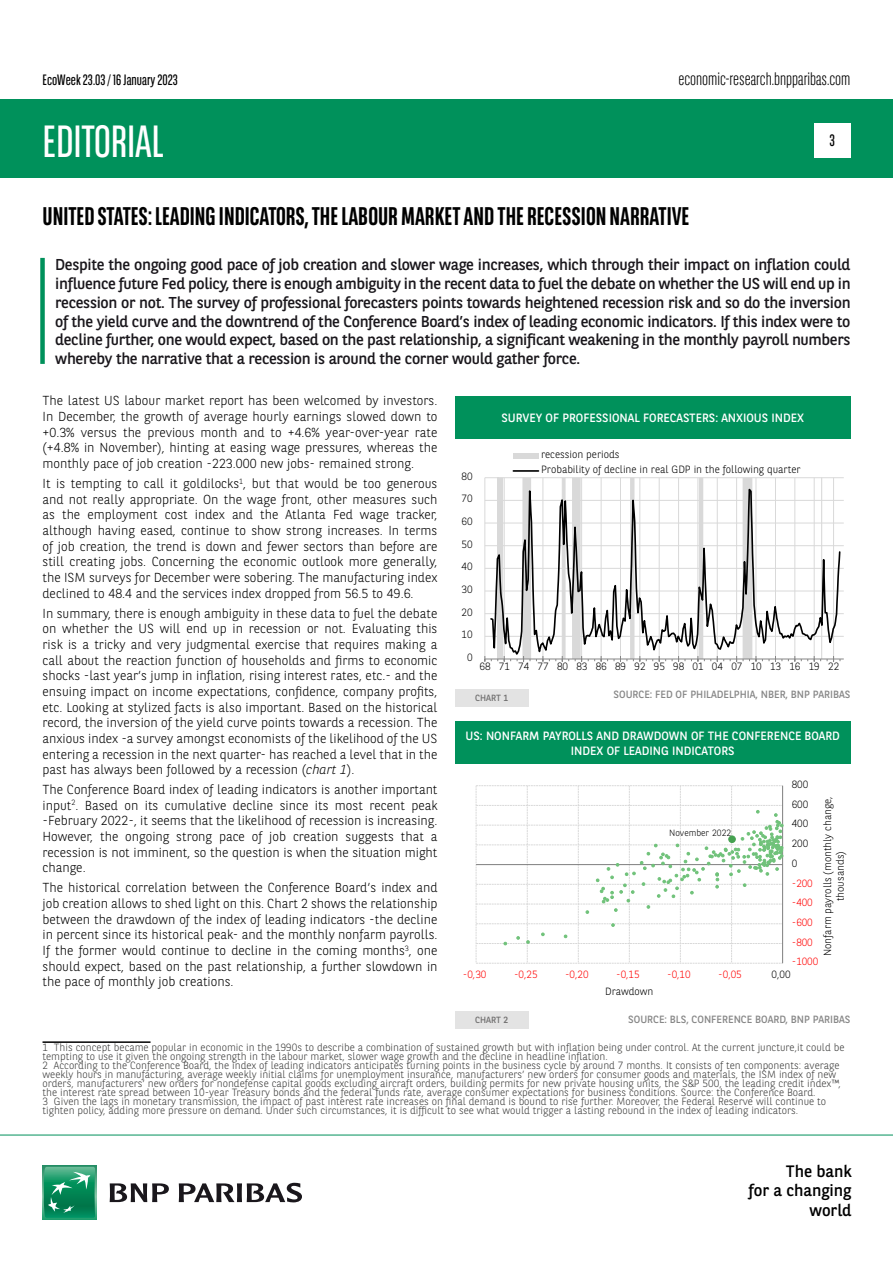
<style>
.page{position:relative;width:893px;height:1263px;background:#fff}
.page>*{position:absolute;margin:0;border:0;box-sizing:border-box;transform-origin:0 0}
.t1{font:45px "BNPP Sans Condensed";color:#fff}
.t2{font:700 25.5px "BNPP Sans Condensed";color:#000}
.t3{font:300 18px "BNPP Sans Condensed";color:#000}
.t4{font:16.5px/19.8px "BNPP Sans";color:#000;text-align:right}
.t5{font:16.5px "BNPP Sans Condensed";color:#000}
.t6{font:15.75px/18.9px "BNPP Sans";letter-spacing:-.02em;color:#1a171c;text-align:justify}
.t7{font:15px "BNPP Sans Condensed";color:#000}
.t8{font:300 13.05px/15.6px "BNPP Sans";color:#000;text-align:justify}
.t9{font:12px/14.4px "BNPP Sans";color:#fff;text-align:center}
.t10{font:300 10.5px/9px "BNPP Sans";color:#3c3c3b}
.t11{font:300 10.5px/15.5px "BNPP Sans";letter-spacing:-.005em;color:#000}
.t12{font:10.5px "BNPP Sans";color:#878787}
.t13{font:300 10.5px "BNPP Sans";letter-spacing:-.01em;color:#f00}
.t14{font:300 9.15px "BNPP Sans";color:#000}
.t15{font:9px "BNPP Sans";color:#706f6f}
.s1{font-style:italic}
</style>
<div class="page">
<div style="left:1px;top:99px;width:892px;height:78px;background:#00915b"></div>
<svg style="left:43px;top:1166px;width:53px;height:53px"></svg>
<svg style="left:44px;top:1167px;width:51px;height:51px;background:#26996e"></svg>
<svg style="left:110px;top:1183px;width:59px;height:19px"></svg>
<svg style="left:179px;top:1183px;width:123px;height:19px"></svg>
<hr style="left:0;top:1135px;width:893px;height:1px;background:#00915b">
<div style="left:814px;top:123px;width:36px;height:34px;background:#fff"></div>
<hr style="left:43px;top:1041px;width:108px;height:2px;background:#000">
<div style="left:40px;top:258px;width:5px;height:106px;background:#00915b"></div>
<hr style="left:485px;top:636px;width:359px;height:1px;background:#d9d9d9">
<hr style="left:485px;top:613px;width:359px;height:1px;background:#d9d9d9">
<hr style="left:485px;top:590px;width:359px;height:1px;background:#d9d9d9">
<hr style="left:485px;top:568px;width:359px;height:1px;background:#d9d9d9">
<hr style="left:485px;top:545px;width:359px;height:1px;background:#d9d9d9">
<hr style="left:485px;top:522px;width:359px;height:1px;background:#d9d9d9">
<hr style="left:485px;top:500px;width:359px;height:1px;background:#d9d9d9">
<hr style="left:485px;top:477px;width:359px;height:1px;background:#d9d9d9">
<hr style="left:484px;top:478px;width:1px;height:181px;background:#d9d9d9">
<hr style="left:485px;top:658px;width:359px;height:1px;background:#868686">
<svg style="left:489px;top:453px;width:352px;height:209px"></svg>
<div style="left:513px;top:453px;width:25px;height:5px;background:#d9d9d9"></div>
<hr style="left:513px;top:470px;width:25px;height:2px;background:#000">
<div style="left:455px;top:396px;width:395px;height:43px;background:#00915b"></div>
<div style="left:455px;top:689px;width:73px;height:18px;background:#e3e3e3"></div>
<svg style="left:476px;top:785px;width:308px;height:179px"></svg>
<div style="left:728px;top:835px;width:8px;height:8px;border:1px solid #45a150;border-radius:50%"></div>
<div style="left:455px;top:722px;width:395px;height:42px;background:#00915b"></div>
<div style="left:455px;top:1011px;width:73px;height:18px;background:#e3e3e3"></div>
<p class="t7" style="left:43px;top:70px;width:137px">EcoWeek 23.03 / 16 January 2023</p>
<h3 class="t3" style="left:678px;top:67px;width:174px">economic-research.bnpparibas.com</h3>
<h1 class="t1" style="left:43px;top:113px;width:123px">EDITORIAL</h1>
<h2 class="t2" style="left:43px;top:202px;width:648px">UNITED STATES: LEADING INDICATORS, THE LABOUR MARKET AND THE RECESSION NARRATIVE</h2>
<p class="t5" style="left:829px;top:130px;width:7px">3</p>
<p class="t6" style="left:55px;top:254px;width:797px">Despite the ongoing good pace of job creation and slower wage increases, which through their impact on inflation could influence future Fed policy, there is enough ambiguity in the recent data to fuel the debate on whether the US will end up in recession or not. The survey of professional forecasters points towards heightened recession risk and so do the inversion of the yield curve and the downtrend of the Conference Board’s index of leading economic indicators. If this index were to decline further, one would expect, based on the past relationship, a significant weakening in the monthly payroll numbers whereby the narrative that a recession is around the corner would gather force.</p>
<p class="t8" style="left:43px;top:392px;width:396px">The latest US labour market report has been welcomed by investors.<br>In December, the growth of average hourly earnings slowed down to +0.3% versus the previous month and to +4.6% year-over-year rate (+4.8% in November), hinting at easing wage pressures, whereas the monthly pace of job creation -223.000 new jobs- remained strong.</p>
<p class="t8" style="left:43px;top:475px;width:396px">It is tempting to call it goldilocks<sup>1</sup>, but that would be too generous and not really appropriate. On the wage front, other measures such as the employment cost index and the Atlanta Fed wage tracker, although having eased, continue to show strong increases. In terms of job creation, the trend is down and fewer sectors than before are still creating jobs. Concerning the economic outlook more generally, the ISM surveys for December were sobering. The manufacturing index declined to 48.4 and the services index dropped from 56.5 to 49.6.</p>
<p class="t8" style="left:43px;top:605px;width:396px">In summary, there is enough ambiguity in these data to fuel the debate on whether the US will end up in recession or not. Evaluating this risk is a tricky and very judgmental exercise that requires making a call about the reaction function of households and firms to economic shocks -last year’s jump in inflation, rising interest rates, etc.- and the ensuing impact on income expectations, confidence, company profits, etc. Looking at stylized facts is also important. Based on the historical record, the inversion of the yield curve points towards a recession. The anxious index -a survey amongst economists of the likelihood of the US entering a recession in the next quarter- has reached a level that in the past has always been followed by a recession (<span class="s1">chart 1</span>).</p>
<p class="t8" style="left:43px;top:781px;width:396px">The Conference Board index of leading indicators is another important input<sup>2</sup>. Based on its cumulative decline since its most recent peak -February 2022-, it seems that the likelihood of recession is increasing.<br>However, the ongoing strong pace of job creation suggests that a recession is not imminent, so the question is when the situation might change.</p>
<p class="t8" style="left:43px;top:879px;width:397px">The historical correlation between the Conference Board’s index and job creation allows to shed light on this. Chart 2 shows the relationship between the drawdown of the index of leading indicators -the decline in percent since its historical peak- and the monthly nonfarm payrolls.<br>If the former would continue to decline in the coming months<sup>3</sup>, one should expect, based on the past relationship, a further slowdown in the pace of monthly job creations.</p>
<p class="t9" style="left:501px;top:410px;width:304px">SURVEY OF PROFESSIONAL FORECASTERS: ANXIOUS INDEX</p>
<p class="t11" style="left:541px;top:446px;width:261px">recession periods<br>Probability of decline in real GDP in the following quarter</p>
<p class="t11" style="left:461px;top:468px;width:13px">80</p>
<p class="t11" style="left:461px;top:491px;width:13px">70</p>
<p class="t11" style="left:461px;top:513px;width:13px">60</p>
<p class="t11" style="left:461px;top:536px;width:13px">50</p>
<p class="t11" style="left:461px;top:559px;width:13px">40</p>
<p class="t11" style="left:461px;top:581px;width:13px">30</p>
<p class="t11" style="left:461px;top:604px;width:13px">20</p>
<p class="t11" style="left:461px;top:626px;width:13px">10</p>
<p class="t11" style="left:467px;top:649px;width:7px">0</p>
<p class="t11" style="left:480px;top:658px;width:361px">68 71 74 77 80 83 86 89 92 95 98 01 04 07 10 13 16 19 22</p>
<p class="t12" style="left:613px;top:687px;width:238px">SOURCE: FED OF PHILADELPHIA, NBER, BNP PARIBAS</p>
<p class="t15" style="left:475px;top:692px;width:35px">CHART 1</p>
<p class="t9" style="left:466px;top:728px;width:376px">US: NONFARM PAYROLLS AND DRAWDOWN OF THE CONFERENCE BOARD<br>INDEX OF LEADING INDICATORS</p>
<p class="t11" style="left:792px;top:776px;width:18px">800</p>
<p class="t11" style="left:821px;top:956px;width:162px;line-height:12.5px;text-align:center;rotate:-90deg">Nonfarm payrolls (monthly change, thousands)</p>
<p class="t11" style="left:792px;top:796px;width:18px">600</p>
<p class="t11" style="left:792px;top:815px;width:18px">400</p>
<p class="t14" style="left:669px;top:826px;width:64px">November 2022</p>
<p class="t11" style="left:792px;top:835px;width:18px">200</p>
<p class="t11" style="left:792px;top:855px;width:7px">0</p>
<p class="t13" style="left:792px;top:876px;width:23px">-200</p>
<p class="t13" style="left:792px;top:895px;width:23px">-400</p>
<p class="t13" style="left:792px;top:915px;width:23px">-600</p>
<p class="t13" style="left:792px;top:935px;width:23px">-800</p>
<p class="t13" style="left:792px;top:954px;width:28px">-1000</p>
<p class="t13" style="left:463px;top:967px;width:25px">-0,30</p>
<p class="t13" style="left:514px;top:967px;width:25px">-0,25</p>
<p class="t13" style="left:565px;top:967px;width:25px">-0,20</p>
<p class="t13" style="left:616px;top:967px;width:25px">-0,15</p>
<p class="t13" style="left:667px;top:967px;width:25px">-0,10</p>
<p class="t13" style="left:718px;top:967px;width:25px">-0,05</p>
<p class="t11" style="left:772px;top:966px;width:21px">0,00</p>
<p class="t11" style="left:605px;top:983px;width:50px">Drawdown</p>
<p class="t15" style="left:475px;top:1014px;width:35px">CHART 2</p>
<p class="t12" style="left:628px;top:1012px;width:224px">SOURCE: BLS, CONFERENCE BOARD, BNP PARIBAS</p>
<p class="t10" style="left:43px;top:1042px;width:803px">1 This concept became popular in economic in the 1990s to describe a combination of sustained growth but with inflation being under control. At the current juncture,it could be tempting to use it given the ongoing strength in the labour market, slower wage growth and the decline in headline inflation.<br>2 According to the Conference Board, the index of leading indicators anticipates turning points in the business cycle by around 7 months. It consists of ten components: average weekly hours in manufacturing, average weekly initial claims for unemployment insurance, manufacturers’ new orders for consumer goods and materials, the ISM index of new orders, manufacturers’ new orders for nondefense capital goods excluding aircraft orders, building permits for new private housing units, the S&amp;P 500, the leading credit index™, the interest rate spread between 10-year Treasury bonds and the federal funds rate, average consumer expectations for business conditions. Source: the Conference Board.<br>3 Given the lags in monetary transmission, the impact of past interest rate increases on final demand is bound to rise further. Moreover, the Federal Reserve will continue to tighten policy, adding more pressure on demand. Under such circumstances, it is difficult to see what would trigger a lasting rebound in the index of leading indicators.</p>
<p class="t4" style="left:748px;top:1160px;width:104px">The bank<br>for a changing world</p>
</div>
